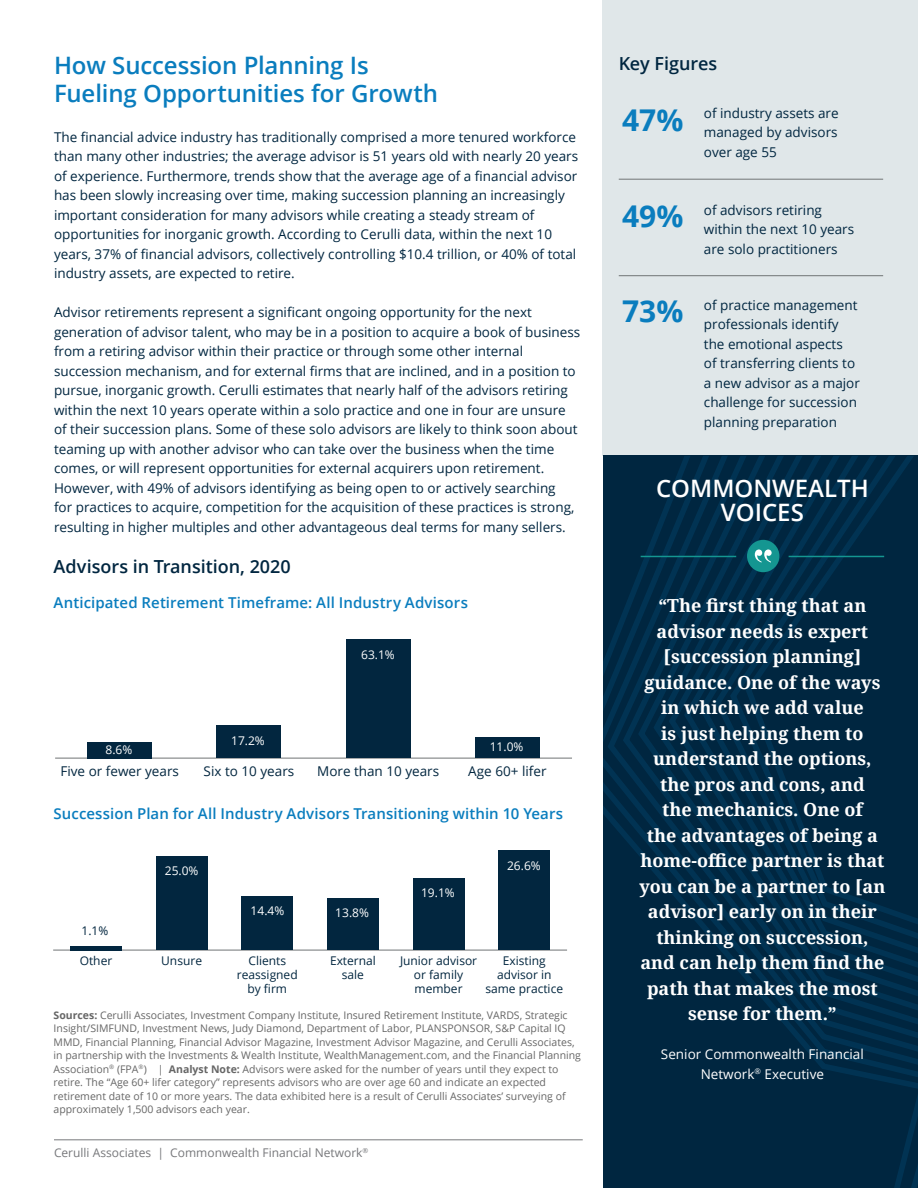
<style>
.page{position:relative;width:918px;height:1188px;background:#fff}
.page>*{position:absolute;margin:0;border:0;box-sizing:border-box;transform-origin:0 0}
.t1{font:700 30px "Open Sans";color:#0a7dbe}
.t2{font:600 24px/28.5px "Open Sans";letter-spacing:-.005em;color:#0a7dbe}
.t3{font:600 24px/24px "Open Sans";color:#fff;text-align:center}
.t4{font:700 18px/25.5px "Noto Serif";color:#fff;text-align:center}
.t5{font:600 18px "Open Sans";letter-spacing:-.005em;color:#002640}
.t6{font:600 15px "Open Sans";letter-spacing:.005em;color:#0a7dbe}
.t7{font:13.5px/19.5px "Open Sans";color:#002640}
.t8{font:13.5px "Open Sans";color:#02263f}
.t9{font:13.5px/19.5px "Open Sans";color:#fff;text-align:center}
.t10{font:12px/14.4px "Open Sans";color:#02263f;text-align:center}
.t11{font:12px "Open Sans";color:#77787b}
.t12{font:12px "Open Sans";color:#fff}
.t13{font:10.5px/13.5px "Open Sans";color:#666}
.t14{font:7.05px "Open Sans";color:#77787b}
.s1{font-weight:700}
</style>
<div class="page">
<hr style="left:54px;top:1139px;width:529px;height:1px;background:#77787b">
<div style="left:603px;top:0;width:315px;height:456px;background:#e0e7e9"></div>
<hr style="left:619px;top:179px;width:264px;height:1px;background:#707475">
<hr style="left:619px;top:275px;width:264px;height:1px;background:#707475">
<svg style="left:604px;top:456px;width:16px;height:732px;background:#002742"></svg>
<svg style="left:620px;top:456px;width:15px;height:732px;background:#002742"></svg>
<svg style="left:635px;top:456px;width:15px;height:732px;background:#002843"></svg>
<svg style="left:650px;top:456px;width:16px;height:732px;background:#002843"></svg>
<svg style="left:666px;top:456px;width:15px;height:732px;background:#002944"></svg>
<svg style="left:681px;top:456px;width:15px;height:732px;background:#002944"></svg>
<svg style="left:696px;top:456px;width:16px;height:732px;background:#002945"></svg>
<svg style="left:712px;top:456px;width:15px;height:732px;background:#002945"></svg>
<svg style="left:727px;top:456px;width:15px;height:732px;background:#002945"></svg>
<svg style="left:742px;top:456px;width:176px;height:732px;background:#002844"></svg>
<div style="left:747px;top:540px;width:32px;height:32px;background:#149691;border-radius:50%"></div>
<svg style="left:755px;top:549px;width:17px;height:14px"></svg>
<hr style="left:641px;top:556px;width:95px;height:1px;background:#149691">
<hr style="left:789px;top:556px;width:95px;height:1px;background:#149691">
<hr style="left:55px;top:758px;width:517px;height:1px;background:#707475">
<div style="left:87px;top:742px;width:65px;height:16px;background:#02263f"></div>
<div style="left:217px;top:726px;width:64px;height:32px;background:#02263f"></div>
<div style="left:346px;top:640px;width:64px;height:118px;background:#02263f"></div>
<div style="left:475px;top:737px;width:65px;height:21px;background:#02263f"></div>
<hr style="left:54px;top:950px;width:513px;height:1px;background:#707475">
<hr style="left:70px;top:946px;width:52px;height:4px;background:#02263f">
<div style="left:156px;top:857px;width:51px;height:93px;background:#02263f"></div>
<div style="left:242px;top:896px;width:51px;height:54px;background:#02263f"></div>
<div style="left:327px;top:899px;width:52px;height:51px;background:#02263f"></div>
<div style="left:413px;top:879px;width:51px;height:71px;background:#02263f"></div>
<div style="left:499px;top:851px;width:51px;height:99px;background:#02263f"></div>
<h2 class="t2" style="left:54px;top:50px;width:386px">How Succession Planning Is<br>Fueling Opportunities for Growth</h2>
<p class="t7" style="left:54px;top:127px;width:526px">The financial advice industry has traditionally comprised a more tenured workforce than many other industries; the average advisor is 51 years old with nearly 20 years of experience. Furthermore, trends show that the average age of a financial advisor has been slowly increasing over time, making succession planning an increasingly important consideration for many advisors while creating a steady stream of opportunities for inorganic growth. According to Cerulli data, within the next 10 years, 37% of financial advisors, collectively controlling $10.4 trillion, or 40% of total industry assets, are expected to retire.</p>
<p class="t7" style="left:54px;top:302px;width:528px">Advisor retirements represent a significant ongoing opportunity for the next generation of advisor talent, who may be in a position to acquire a book of business from a retiring advisor within their practice or through some other internal succession mechanism, and for external firms that are inclined, and in a position to pursue, inorganic growth. Cerulli estimates that nearly half of the advisors retiring within the next 10 years operate within a solo practice and one in four are unsure of their succession plans. Some of these solo advisors are likely to think soon about teaming up with another advisor who can take over the business when the time comes, or will represent opportunities for external acquirers upon retirement.<br>However, with 49% of advisors identifying as being open to or actively searching<br>for practices to acquire, competition for the acquisition of these practices is strong, resulting in higher multiples and other advantageous deal terms for many sellers.</p>
<h3 class="t5" style="left:54px;top:554px;width:239px">Advisors in Transition, 2020</h3>
<p class="t6" style="left:54px;top:592px;width:416px">Anticipated Retirement Timeframe: All Industry Advisors</p>
<p class="t12" style="left:361px;top:646px;width:35px">63.1%</p>
<p class="t12" style="left:231px;top:733px;width:35px">17.2%</p>
<p class="t12" style="left:106px;top:742px;width:28px">8.6%</p>
<p class="t12" style="left:490px;top:738px;width:35px">11.0%</p>
<p class="t8" style="left:61px;top:762px;width:120px">Five or fewer years</p>
<p class="t8" style="left:204px;top:762px;width:92px">Six to 10 years</p>
<p class="t8" style="left:317px;top:762px;width:124px">More than 10 years</p>
<p class="t8" style="left:468px;top:762px;width:80px">Age 60+ lifer</p>
<p class="t6" style="left:54px;top:804px;width:511px">Succession Plan for All Industry Advisors Transitioning within 10 Years</p>
<p class="t10" style="left:82px;top:923px;width:28px">1.1%</p>
<p class="t12" style="left:165px;top:863px;width:35px">25.0%</p>
<p class="t10" style="left:80px;top:953px;width:34px">Other</p>
<p class="t10" style="left:161px;top:953px;width:42px">Unsure</p>
<p class="t12" style="left:251px;top:903px;width:35px">14.4%</p>
<p class="t12" style="left:335px;top:905px;width:35px">13.8%</p>
<p class="t10" style="left:237px;top:953px;width:62px">Clients reassigned by firm</p>
<p class="t10" style="left:330px;top:953px;width:47px">External sale</p>
<p class="t12" style="left:421px;top:885px;width:35px">19.1%</p>
<p class="t12" style="left:507px;top:857px;width:35px">26.6%</p>
<p class="t10" style="left:400px;top:953px;width:79px">Junior advisor or family member</p>
<p class="t10" style="left:485px;top:953px;width:79px">Existing advisor in same practice</p>
<p class="t13" style="left:54px;top:1008px;width:529px"><span class="s1">Sources:</span> Cerulli Associates, Investment Company Institute, Insured Retirement Institute, VARDS, Strategic Insight/SIMFUND, Investment News, Judy Diamond, Department of Labor, PLANSPONSOR, S&amp;P Capital IQ MMD, Financial Planning, Financial Advisor Magazine, Investment Advisor Magazine, and Cerulli Associates, in partnership with the Investments &amp; Wealth Institute, WealthManagement.com, and the Financial Planning Association<sup>®</sup> (FPA<sup>®</sup>) | <span class="s1">Analyst Note:</span> Advisors were asked for the number of years until they expect to retire. The “Age 60+ lifer category” represents advisors who are over age 60 and indicate an expected retirement date of 10 or more years. The data exhibited here is a result of Cerulli Associates’ surveying of approximately 1,500 advisors each year.</p>
<p class="t11" style="left:54px;top:1144px;width:310px">Cerulli Associates | Commonwealth Financial Network</p>
<p class="t14" style="left:363px;top:1145px;width:7px">®</p>
<h3 class="t5" style="left:619px;top:51px;width:100px">Key Figures</h3>
<p class="t7" style="left:704px;top:103px;width:136px;text-align:justify">of industry assets are managed by advisors over age 55</p>
<h1 class="t1" style="left:622px;top:98px;width:63px">47%</h1>
<h1 class="t1" style="left:622px;top:195px;width:63px">49%</h1>
<h1 class="t1" style="left:622px;top:290px;width:63px">73%</h1>
<p class="t7" style="left:704px;top:200px;width:152px">of advisors retiring within the next 10 years are solo practitioners</p>
<p class="t7" style="left:704px;top:295px;width:158px">of practice management professionals identify the emotional aspects<br>of transferring clients to a new advisor as a major challenge for succession planning preparation</p>
<h2 class="t3" style="left:656px;top:476px;width:214px">COMMONWEALTH<br>VOICES</h2>
<p class="t4" style="left:639px;top:592px;width:247px">“The first thing that an advisor needs is expert [succession planning] guidance. One of the ways in which we add value<br>is just helping them to understand the options, the pros and cons, and<br>the mechanics. One of<br>the advantages of being a home-office partner is that you can be a partner to [an advisor] early on in their thinking on succession, and can help them find the path that makes the most sense for them.”</p>
<p class="t9" style="left:661px;top:1044px;width:204px">Senior Commonwealth Financial<br>Network<sup>®</sup> Executive</p>
</div>
